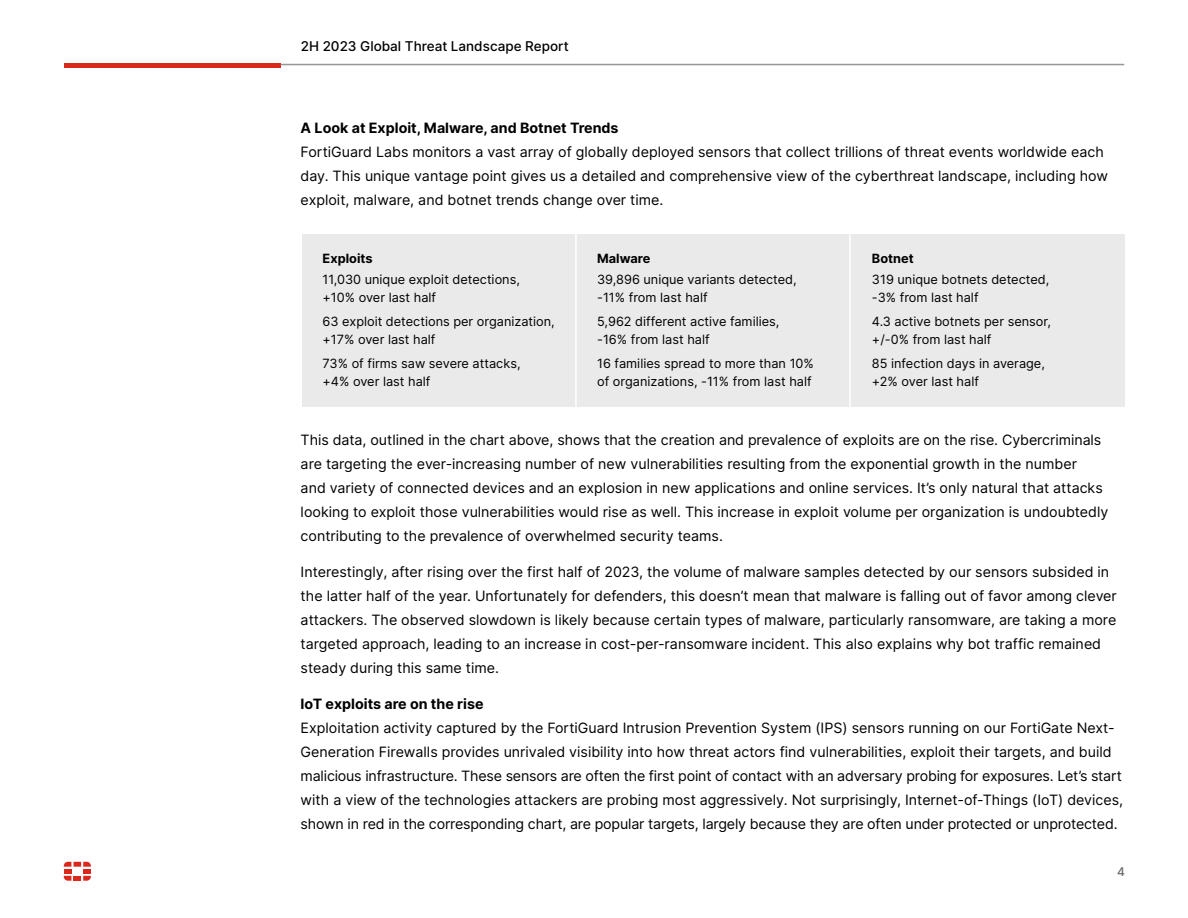
<style>
.page{position:relative;width:1188px;height:918px;background:#fff}
.page>*{position:absolute;margin:0;border:0;box-sizing:border-box;transform-origin:0 0}
.t1{font:14.25px/24px "Inter";color:#000}
.t2{font:700 14.25px "Inter";color:#000}
.t3{font:500 13.5px "Inter";color:#000}
.t4{font:12.75px/18px "Inter";color:#000}
.t5{font:700 12.75px "Inter";color:#000}
.t6{font:500 12px "Inter";color:#646464}
</style>
<div class="page">
<hr style="left:64px;top:64px;width:217px;height:4px;background:#da291c">
<hr style="left:281px;top:64px;width:843px;height:1px;background:#969696">
<svg style="left:64px;top:862px;width:27px;height:19px"></svg>
<div style="left:302px;top:234px;width:822px;height:173px;background:#eaeaea"></div>
<hr style="left:575px;top:231px;width:2px;height:192px;background:#fff">
<hr style="left:849px;top:231px;width:2px;height:192px;background:#fff">
<p class="t3" style="left:301px;top:36px;width:270px">2H 2023 Global Threat Landscape Report</p>
<p class="t2" style="left:301px;top:117px;width:320px">A Look at Exploit, Malware, and Botnet Trends</p>
<p class="t1" style="left:301px;top:139px;width:809px">FortiGuard Labs monitors a vast array of globally deployed sensors that collect trillions of threat events worldwide each day. This unique vantage point gives us a detailed and comprehensive view of the cyberthreat landscape, including how exploit, malware, and botnet trends change over time.</p>
<p class="t5" style="left:323px;top:249px;width:51px">Exploits</p>
<p class="t4" style="left:323px;top:270px;width:199px">11,030 unique exploit detections, +10% over last half</p>
<p class="t4" style="left:323px;top:312px;width:234px">63 exploit detections per organization,</p>
<p class="t4" style="left:323px;top:330px;width:114px">+17% over last half</p>
<p class="t4" style="left:323px;top:354px;width:200px">73% of firms saw severe attacks, +4% over last half</p>
<p class="t5" style="left:597px;top:249px;width:55px">Malware</p>
<p class="t4" style="left:597px;top:270px;width:201px">39,896 unique variants detected, -11% from last half</p>
<p class="t4" style="left:597px;top:312px;width:184px">5,962 different active families, -16% from last half</p>
<p class="t4" style="left:597px;top:354px;width:218px">16 families spread to more than 10%</p>
<p class="t4" style="left:597px;top:372px;width:216px">of organizations, -11% from last half</p>
<p class="t5" style="left:872px;top:249px;width:43px">Botnet</p>
<p class="t4" style="left:872px;top:270px;width:179px">319 unique botnets detected, -3% from last half</p>
<p class="t4" style="left:872px;top:312px;width:181px">4.3 active botnets per sensor, +/-0% from last half</p>
<p class="t4" style="left:872px;top:354px;width:175px">85 infection days in average, +2% over last half</p>
<p class="t1" style="left:301px;top:427px;width:809px">This data, outlined in the chart above, shows that the creation and prevalence of exploits are on the rise. Cybercriminals are targeting the ever-increasing number of new vulnerabilities resulting from the exponential growth in the number<br>and variety of connected devices and an explosion in new applications and online services. It’s only natural that attacks looking to exploit those vulnerabilities would rise as well. This increase in exploit volume per organization is undoubtedly contributing to the prevalence of overwhelmed security teams.</p>
<p class="t1" style="left:301px;top:559px;width:818px">Interestingly, after rising over the first half of 2023, the volume of malware samples detected by our sensors subsided in the latter half of the year. Unfortunately for defenders, this doesn’t mean that malware is falling out of favor among clever attackers. The observed slowdown is likely because certain types of malware, particularly ransomware, are taking a more targeted approach, leading to an increase in cost-per-ransomware incident. This also explains why bot traffic remained steady during this same time.</p>
<p class="t2" style="left:301px;top:693px;width:184px">IoT exploits are on the rise</p>
<p class="t1" style="left:301px;top:715px;width:824px">Exploitation activity captured by the FortiGuard Intrusion Prevention System (IPS) sensors running on our FortiGate Next-Generation Firewalls provides unrivaled visibility into how threat actors find vulnerabilities, exploit their targets, and build malicious infrastructure. These sensors are often the first point of contact with an adversary probing for exposures. Let’s start with a view of the technologies attackers are probing most aggressively. Not surprisingly, Internet-of-Things (IoT) devices, shown in red in the corresponding chart, are popular targets, largely because they are often under protected or unprotected.</p>
<p class="t6" style="left:1117px;top:863px;width:9px">4</p>
</div>
